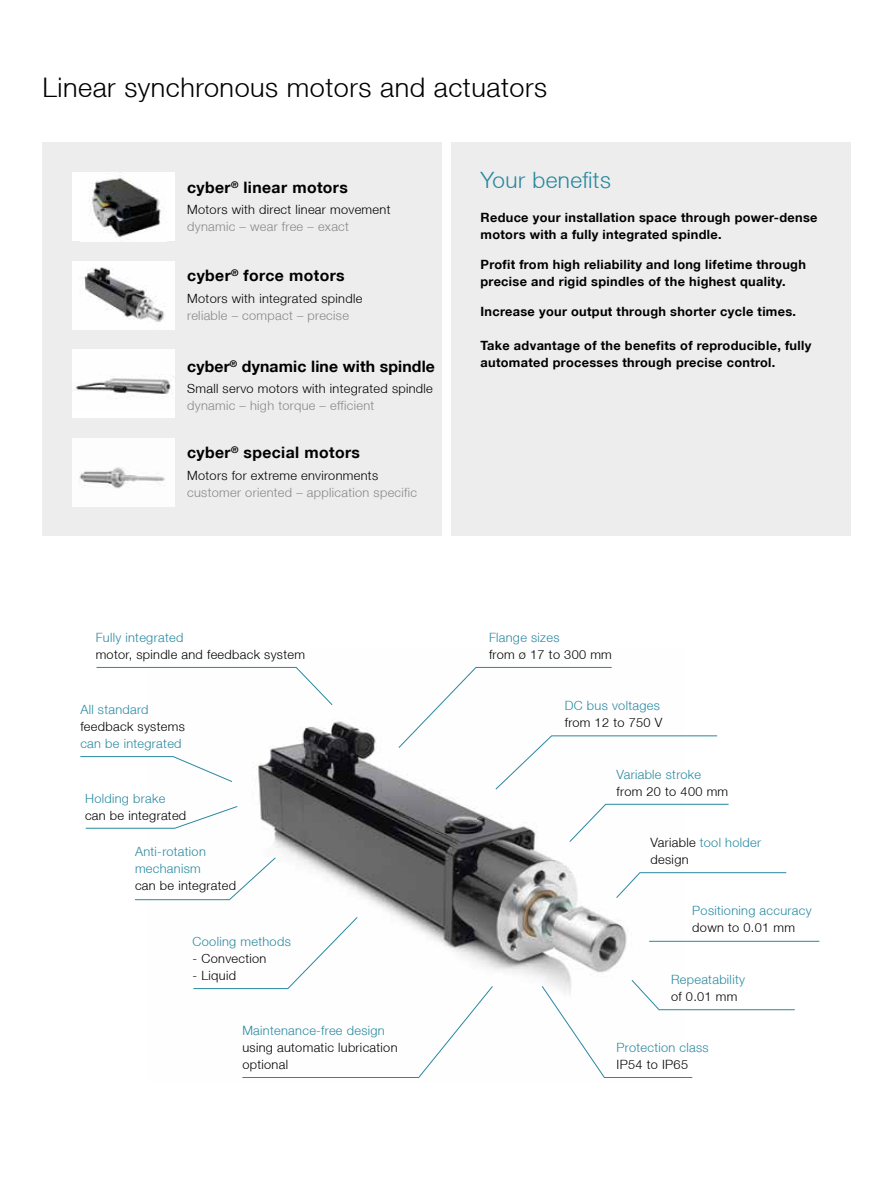
<style>
.page{position:relative;width:893px;height:1191px;background:#fff}
.page>*{position:absolute;margin:0;border:0;box-sizing:border-box;transform-origin:0 0}
.t1{font:300 27px "Helvetica Neue LT";letter-spacing:.02em;color:#000}
.t2{font:300 22.5px "Helvetica Neue LT";letter-spacing:.02em;color:#28889f}
.t3{font:700 15.75px "Helvetica Neue LT";letter-spacing:.025em;color:#000}
.t4{font:300 12.75px/17px "Helvetica Neue LT";letter-spacing:.025em;color:#000}
.t5{font:700 12.75px/17px "Helvetica Neue LT";letter-spacing:.025em;color:#000}
.t6{font:300 12.75px/17px "Helvetica Neue LT";letter-spacing:.025em;color:#28889f}
.t7{font:300 12.75px "Helvetica Neue LT";letter-spacing:.025em;color:#878787}
.s1{color:#28889f}
</style>
<div class="page">
<img style="left:149px;top:666px;width:535px;height:321px">
<div style="left:43px;top:142px;width:399px;height:394px;background:#ededed"></div>
<div style="left:72px;top:173px;width:102px;height:68px;background:#fff"></div>
<img style="left:89px;top:173px;width:72px;height:67px">
<img style="left:72px;top:261px;width:102px;height:68px">
<div style="left:72px;top:349px;width:102px;height:69px;background:#fff"></div>
<img style="left:74px;top:376px;width:100px;height:22px">
<img style="left:72px;top:438px;width:102px;height:68px">
<div style="left:451px;top:142px;width:399px;height:394px;background:#ededed"></div>
<svg style="left:96px;top:667px;width:237px;height:38px"></svg>
<svg style="left:398px;top:667px;width:320px;height:123px"></svg>
<svg style="left:569px;top:804px;width:160px;height:38px"></svg>
<svg style="left:616px;top:872px;width:171px;height:26px"></svg>
<hr style="left:649px;top:941px;width:170px;height:1px;background:#28889f">
<svg style="left:542px;top:979px;width:253px;height:99px"></svg>
<svg style="left:80px;top:756px;width:153px;height:26px"></svg>
<svg style="left:85px;top:806px;width:153px;height:22px"></svg>
<svg style="left:135px;top:857px;width:141px;height:43px"></svg>
<svg style="left:193px;top:916px;width:300px;height:162px"></svg>
<h1 class="t1" style="left:43px;top:71px;width:506px">Linear synchronous motors and actuators</h1>
<p class="t3" style="left:187px;top:177px;width:162px">cyber<sup>®</sup> linear motors</p>
<p class="t4" style="left:187px;top:201px;width:205px">Motors with direct linear movement</p>
<p class="t7" style="left:187px;top:219px;width:163px">dynamic – wear free – exact</p>
<p class="t3" style="left:187px;top:266px;width:159px">cyber<sup>®</sup> force motors</p>
<p class="t4" style="left:187px;top:289px;width:177px">Motors with integrated spindle</p>
<p class="t7" style="left:187px;top:307px;width:163px">reliable – compact – precise</p>
<p class="t3" style="left:187px;top:357px;width:249px">cyber<sup>®</sup> dynamic line with spindle</p>
<p class="t4" style="left:187px;top:380px;width:247px">Small servo motors with integrated spindle</p>
<p class="t7" style="left:187px;top:398px;width:189px">dynamic – high torque – efficient</p>
<p class="t3" style="left:187px;top:443px;width:174px">cyber<sup>®</sup> special motors</p>
<p class="t4" style="left:187px;top:466px;width:192px">Motors for extreme environments</p>
<p class="t7" style="left:187px;top:484px;width:231px">customer oriented – application specific</p>
<h2 class="t2" style="left:480px;top:167px;width:132px">Your benefits</h2>
<p class="t5" style="left:480px;top:209px;width:338px">Reduce your installation space through power-dense motors with a fully integrated spindle.</p>
<p class="t5" style="left:480px;top:256px;width:327px">Profit from high reliability and long lifetime through precise and rigid spindles of the highest quality.</p>
<p class="t5" style="left:480px;top:303px;width:317px">Increase your output through shorter cycle times.</p>
<p class="t5" style="left:480px;top:337px;width:332px">Take advantage of the benefits of reproducible, fully automated processes through precise control.</p>
<p class="t6" style="left:96px;top:628px;width:89px">Fully integrated</p>
<p class="t4" style="left:96px;top:645px;width:211px">motor, spindle and feedback system</p>
<p class="t6" style="left:80px;top:700px;width:70px">All standard</p>
<p class="t4" style="left:80px;top:717px;width:106px">feedback systems</p>
<p class="t6" style="left:80px;top:734px;width:103px">can be integrated</p>
<p class="t6" style="left:85px;top:789px;width:82px">Holding brake</p>
<p class="t4" style="left:85px;top:806px;width:103px">can be integrated</p>
<p class="t6" style="left:135px;top:842px;width:72px">Anti-rotation mechanism</p>
<p class="t4" style="left:135px;top:876px;width:103px">can be integrated</p>
<p class="t6" style="left:193px;top:933px;width:100px">Cooling methods</p>
<p class="t4" style="left:193px;top:950px;width:75px">- Convection</p>
<p class="t4" style="left:193px;top:967px;width:45px">- Liquid</p>
<p class="t6" style="left:489px;top:628px;width:72px">Flange sizes</p>
<p class="t4" style="left:489px;top:645px;width:124px">from ø 17 to 300 mm</p>
<p class="t6" style="left:565px;top:697px;width:97px">DC bus voltages</p>
<p class="t4" style="left:565px;top:714px;width:99px">from 12 to 750 V</p>
<p class="t6" style="left:617px;top:765px;width:86px">Variable stroke</p>
<p class="t4" style="left:617px;top:782px;width:113px">from 20 to 400 mm</p>
<p class="t4" style="left:651px;top:833px;width:112px">Variable <span class="s1">tool holder </span>design</p>
<p class="t6" style="left:692px;top:902px;width:121px">Positioning accuracy</p>
<p class="t4" style="left:692px;top:919px;width:104px">down to 0.01 mm</p>
<p class="t6" style="left:671px;top:970px;width:75px">Repeatability</p>
<p class="t4" style="left:671px;top:987px;width:68px">of 0.01 mm</p>
<p class="t6" style="left:242px;top:1022px;width:144px">Maintenance-free design</p>
<p class="t4" style="left:242px;top:1039px;width:157px">using automatic lubrication optional</p>
<p class="t6" style="left:616px;top:1039px;width:94px">Protection class</p>
<p class="t4" style="left:616px;top:1056px;width:73px">IP54 to IP65</p>
</div>
